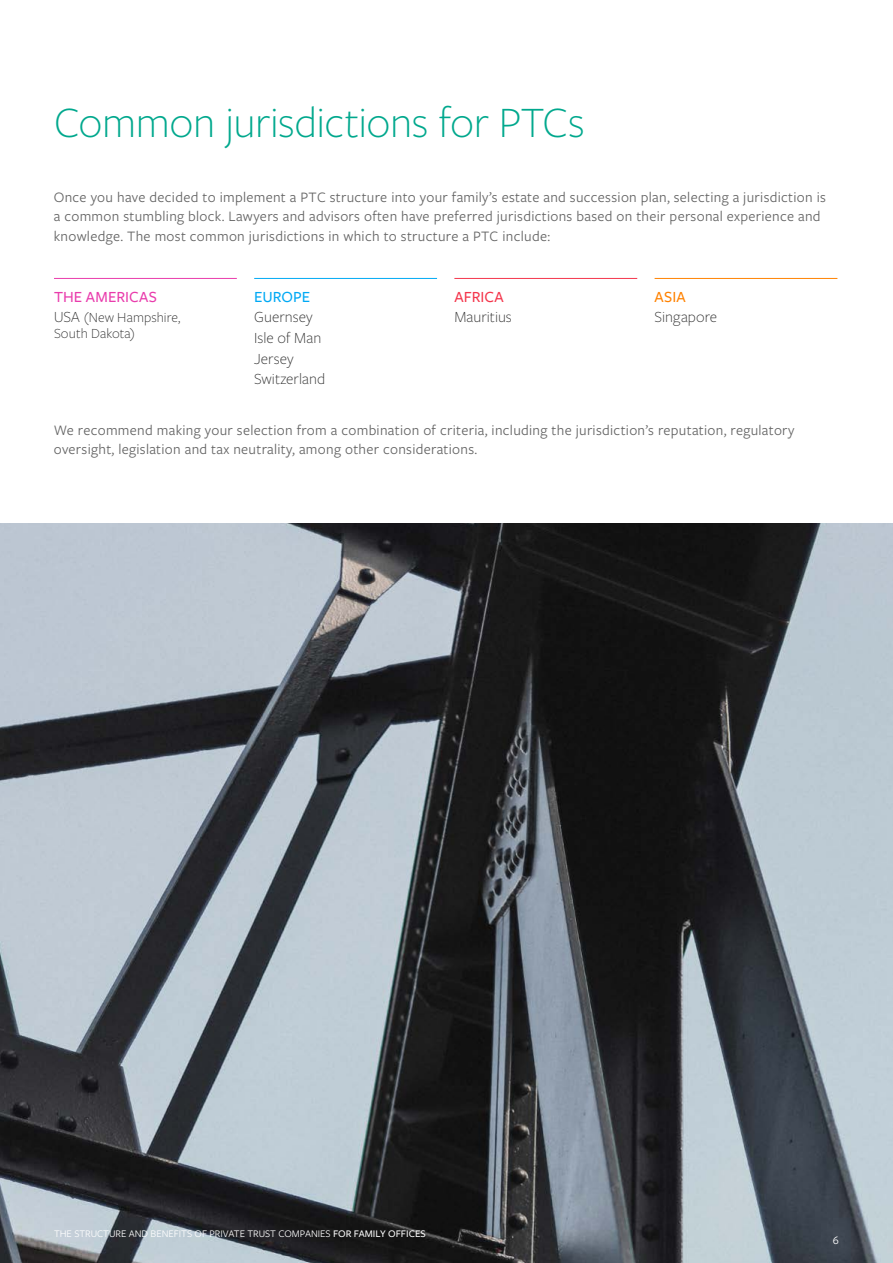
<style>
.page{position:relative;width:893px;height:1263px;background:#fff}
.page>*{position:absolute;margin:0;border:0;box-sizing:border-box;transform-origin:0 0}
.t1{font:300 45px "Freight Sans Pro";letter-spacing:-.01em;color:#00a88d}
.t2{font:300 16.05px/20.7px "Freight Sans Pro";color:#333}
.t3{font:500 16.05px "Freight Sans Pro";letter-spacing:.005em;color:#e93cac}
.t4{font:500 16.05px "Freight Sans Pro";color:#00a9f4}
.t5{font:500 16.05px "Freight Sans Pro";letter-spacing:.005em;color:#f4364c}
.t6{font:500 16.05px "Freight Sans Pro";color:#ff8200}
.t7{font:15px/19.5px "Freight Sans Pro";letter-spacing:.02em;color:#646464}
.t8{font:300 14.4px/16px "Freight Sans Pro";letter-spacing:.005em;color:#333}
.t9{font:12px "Freight Sans Pro";color:#fff}
.t10{font:10.5px "Freight Sans Pro";color:#fff}
.s1{font-size:16.05px}
.s2{font-weight:500}
</style>
<div class="page">
<img style="left:0;top:523px;width:893px;height:740px">
<hr style="left:254px;top:278px;width:183px;height:1px;background:#00a9f4">
<hr style="left:454px;top:278px;width:183px;height:1px;background:#f4364c">
<hr style="left:655px;top:278px;width:182px;height:1px;background:#ff8200">
<hr style="left:54px;top:278px;width:183px;height:1px;background:#e93cac">
<h1 class="t1" style="left:54px;top:93px;width:532px">Common jurisdictions for PTCs</h1>
<p class="t7" style="left:54px;top:186px;width:774px">Once you have decided to implement a PTC structure into your family’s estate and succession plan, selecting a jurisdiction is a common stumbling block. Lawyers and advisors often have preferred jurisdictions based on their personal experience and knowledge. The most common jurisdictions in which to structure a PTC include:</p>
<p class="t3" style="left:54px;top:286px;width:105px">THE AMERICAS</p>
<p class="t8" style="left:54px;top:309px;width:128px"><span class="s1">USA</span> (New Hampshire,<br>South Dakota)</p>
<p class="t4" style="left:254px;top:286px;width:58px">EUROPE</p>
<p class="t2" style="left:254px;top:306px;width:72px">Guernsey<br>Isle of Man<br>Jersey<br>Switzerland</p>
<p class="t5" style="left:454px;top:286px;width:51px">AFRICA</p>
<p class="t2" style="left:454px;top:306px;width:59px">Mauritius</p>
<p class="t6" style="left:655px;top:286px;width:33px">ASIA</p>
<p class="t2" style="left:655px;top:306px;width:64px">Singapore</p>
<p class="t7" style="left:54px;top:420px;width:742px">We recommend making your selection from a combination of criteria, including the jurisdiction’s reputation, regulatory oversight, legislation and tax neutrality, among other considerations.</p>
<p class="t10" style="left:54px;top:1227px;width:373px">THE STRUCTURE AND BENEFITS OF PRIVATE TRUST COMPANIES <span class="s2">FOR FAMILY OFFICES</span></p>
<p class="t9" style="left:833px;top:1232px;width:8px">6</p>
</div>
